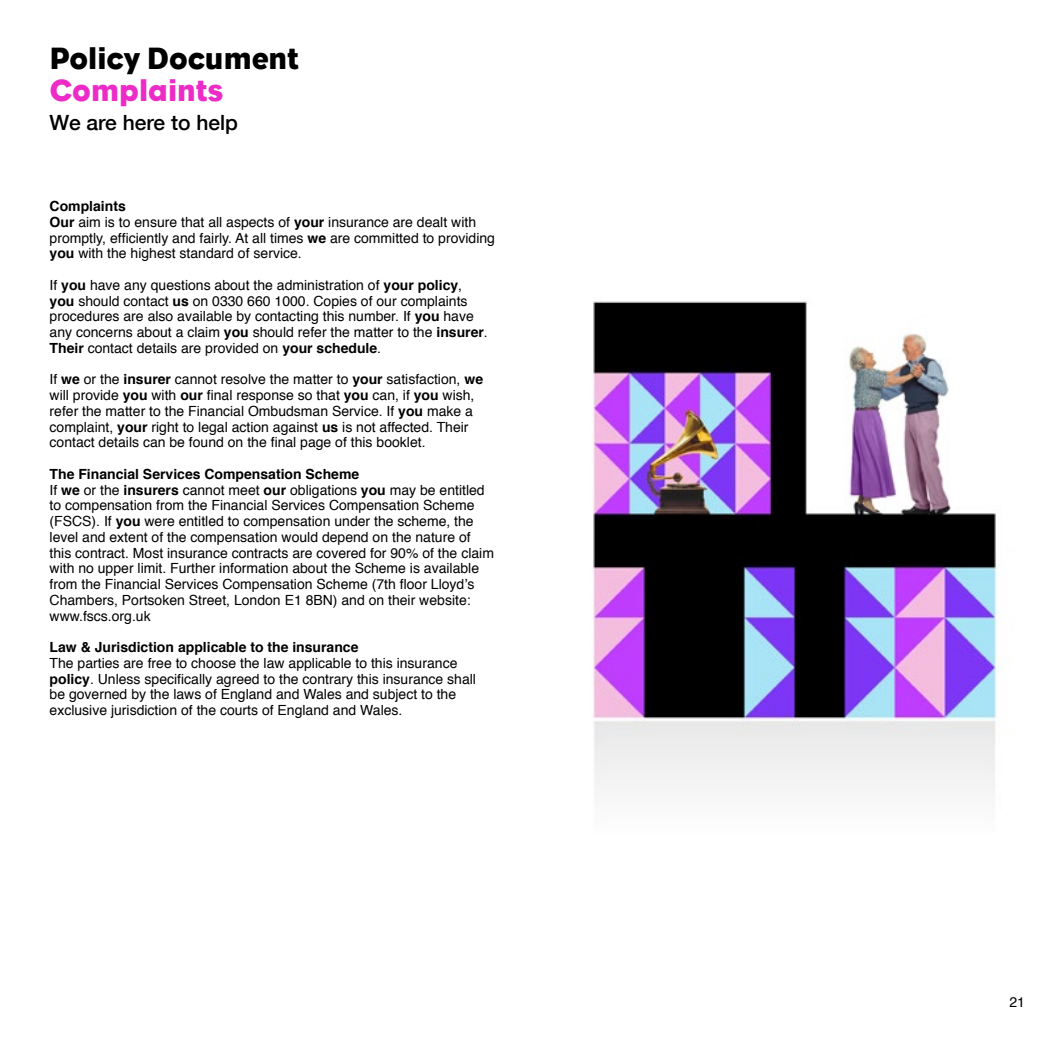
<style>
.page{position:relative;width:1042px;height:1042px;background:#fff}
.page>*{position:absolute;margin:0;border:0;box-sizing:border-box;transform-origin:0 0}
.t1{font:31.5px "Bureau Eagle";color:#000}
.t2{font:31.5px "Bureau Eagle";color:#ed2bc7}
.t3{font:500 21px "Helvetica Neue";color:#000}
.t4{font:14px/15.8px "Helvetica";color:#000}
.t5{font:700 14px "Helvetica";color:#000}
.s1{font-weight:700}
</style>
<div class="page">
<img style="left:592px;top:301px;width:408px;height:489px">
<h1 class="t1" style="left:50px;top:41px;width:251px">Policy Document</h1>
<h1 class="t2" style="left:50px;top:72px;width:175px">Complaints</h1>
<h2 class="t3" style="left:50px;top:110px;width:190px">We are here to help</h2>
<p class="t4" style="left:50px;top:199px;width:447px"><span class="s1">Complaints<br>Our</span> aim is to ensure that all aspects of <span class="s1">your</span> insurance are dealt with promptly, efficiently and fairly. At all times <span class="s1">we</span> are committed to providing <span class="s1">you</span> with the highest standard of service.</p>
<p class="t4" style="left:50px;top:277px;width:440px">If <span class="s1">you</span> have any questions about the administration of <span class="s1">your policy</span>, <span class="s1">you</span> should contact <span class="s1">us</span> on 0330 660 1000. Copies of our complaints procedures are also available by contacting this number. If <span class="s1">you</span> have any concerns about a claim <span class="s1">you</span> should refer the matter to the <span class="s1">insurer</span>.<br><span class="s1">Their</span> contact details are provided on <span class="s1">your schedule</span>.</p>
<p class="t4" style="left:50px;top:372px;width:435px">If <span class="s1">we</span> or the <span class="s1">insurer</span> cannot resolve the matter to <span class="s1">your</span> satisfaction, <span class="s1">we </span>will provide <span class="s1">you</span> with <span class="s1">our</span> final response so that <span class="s1">you</span> can, if <span class="s1">you</span> wish, refer the matter to the Financial Ombudsman Service. If <span class="s1">you</span> make a complaint, <span class="s1">your</span> right to legal action against <span class="s1">us</span> is not affected. Their contact details can be found on the final page of this booklet.</p>
<p class="t4" style="left:50px;top:466px;width:446px"><span class="s1">The Financial Services Compensation Scheme<br></span>If <span class="s1">we</span> or the <span class="s1">insurers</span> cannot meet <span class="s1">our</span> obligations <span class="s1">you</span> may be entitled to compensation from the Financial Services Compensation Scheme (FSCS). If <span class="s1">you</span> were entitled to compensation under the scheme, the level and extent of the compensation would depend on the nature of this contract. Most insurance contracts are covered for 90% of the claim with no upper limit. Further information about the Scheme is available from the Financial Services Compensation Scheme (7th floor Lloyd’s Chambers, Portsoken Street, London E1 8BN) and on their website: www.fscs.org.uk</p>
<p class="t5" style="left:50px;top:636px;width:310px">Law &amp; Jurisdiction applicable to the insurance</p>
<p class="t4" style="left:50px;top:655px;width:428px">The parties are free to choose the law applicable to this insurance <span class="s1">policy</span>. Unless specifically agreed to the contrary this insurance shall be governed by the laws of England and Wales and subject to the exclusive jurisdiction of the courts of England and Wales.</p>
<p class="t4" style="left:1009px;top:994px;width:17px">21</p>
</div>
